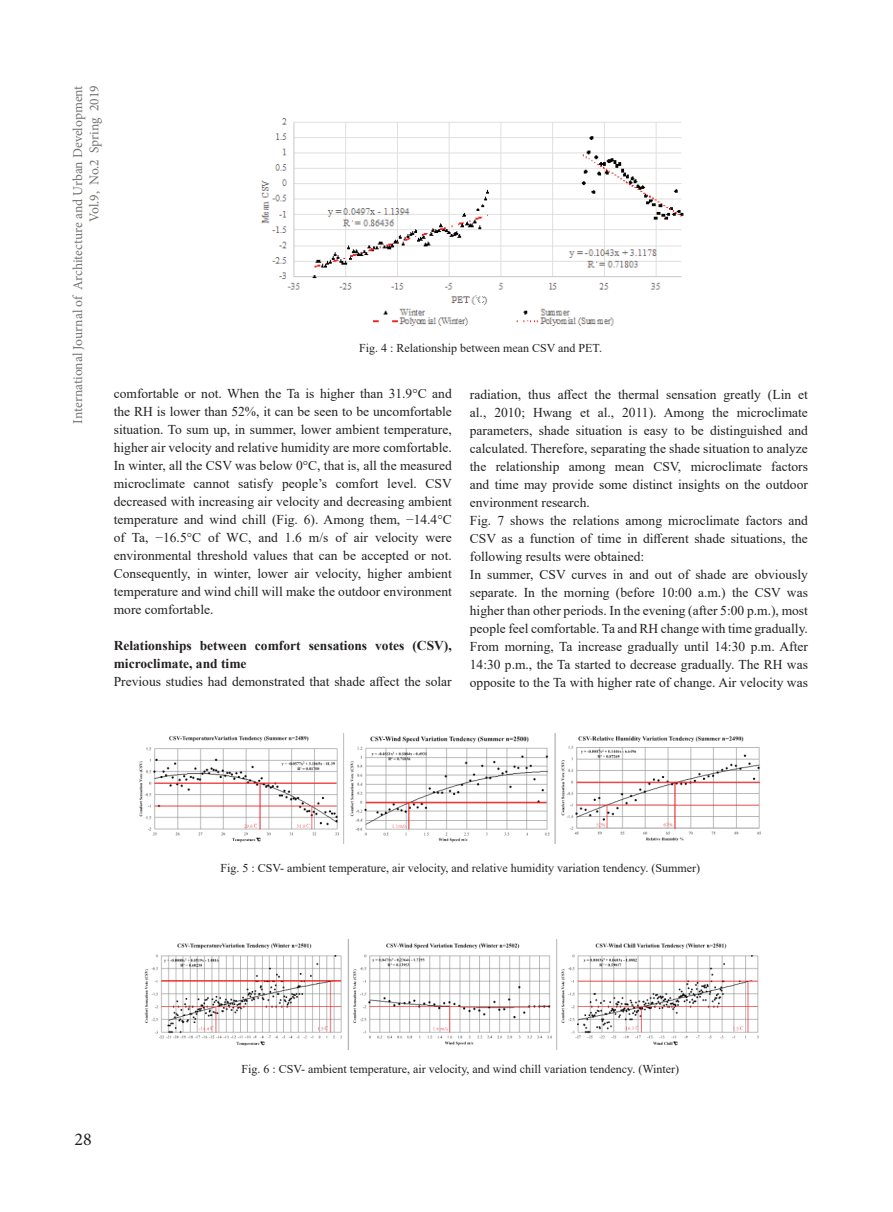
<style>
.page{position:relative;width:893px;height:1212px;background:#fff}
.page>*{position:absolute;margin:0;border:0;box-sizing:border-box;transform-origin:0 0}
.t1{font:18px "Minion Pro";color:#231f20}
.t2{font:13.5px/18px "Times New Roman";color:#231f20;text-align:justify}
.t3{font:13.5px/16.2px "Minion Pro";letter-spacing:-.005em;color:#737370;text-align:right}
.t4{font:700 13.5px/18px "Times New Roman";color:#231f20}
.t5{font:12px "Times New Roman";color:#231f20}
</style>
<div class="page">
<img style="left:261px;top:118px;width:423px;height:208px">
<img style="left:139px;top:733px;width:622px;height:111px">
<img style="left:144px;top:940px;width:615px;height:109px">
<p class="t3" style="left:70px;top:423px;width:339px;rotate:-90deg">International Journal of Architecture and Urban Development<br>Vol.9, No.2 Spring 2019</p>
<p class="t5" style="left:359px;top:339px;width:244px">Fig. 4 : Relationship between mean CSV and PET.</p>
<p class="t2" style="left:114px;top:384px;width:340px">comfortable or not. When the Ta is higher than 31.9°C and the RH is lower than 52%, it can be seen to be uncomfortable situation. To sum up, in summer, lower ambient temperature, higher air velocity and relative humidity are more comfortable.<br>In winter, all the CSV was below 0°C, that is, all the measured microclimate cannot satisfy people’s comfort level. CSV decreased with increasing air velocity and decreasing ambient temperature and wind chill (Fig. 6). Among them, −14.4°C of Ta, −16.5°C of WC, and 1.6 m/s of air velocity were environmental threshold values that can be accepted or not.<br>Consequently, in winter, lower air velocity, higher ambient temperature and wind chill will make the outdoor environment more comfortable.</p>
<p class="t4" style="left:114px;top:636px;width:340px">Relationships between comfort sensations votes (CSV), microclimate, and time</p>
<p class="t2" style="left:114px;top:672px;width:340px">Previous s tudies had demons trated that shade affect the solar</p>
<p class="t2" style="left:470px;top:385px;width:340px;text-align:left">radiation, thus affect the thermal sensation greatly (Lin et al., 2010; Hwang et al., 2011). Among the microclimate parameters, shade situation is easy to be dis tinguished and calculated. Therefore, separating the shade situation to analyze the relationship among mean CSV, microclimate factors and time may provide some dis tinct insights on the outdoor environment research.<br>Fig. 7 shows the relations among microclimate factors and CSV as a function of time in different shade situations, the following results were obtained:<br>In summer, CSV curves in and out of shade are obviously separate. In the morning (before 10:00 a.m.) the CSV was higher than other periods. In the evening (after 5:00 p.m.), mos t people feel comfortable. Ta and RH change with time gradually.<br>From morning, Ta increase gradually until 14:30 p.m. After 14:30 p.m., the Ta s tarted to decrease gradually. The RH was opposite to the Ta with higher rate of change. Air velocity was</p>
<p class="t5" style="left:221px;top:859px;width:481px">Fig. 5 : CSV- ambient temperature, air velocity, and relative humidity variation tendency. (Summer)</p>
<h1 class="t1" style="left:74px;top:1127px;width:19px">28</h1>
<p class="t5" style="left:241px;top:1060px;width:439px">Fig. 6 : CSV- ambient temperature, air velocity, and wind chill variation tendency. (Winter)</p>
</div>
